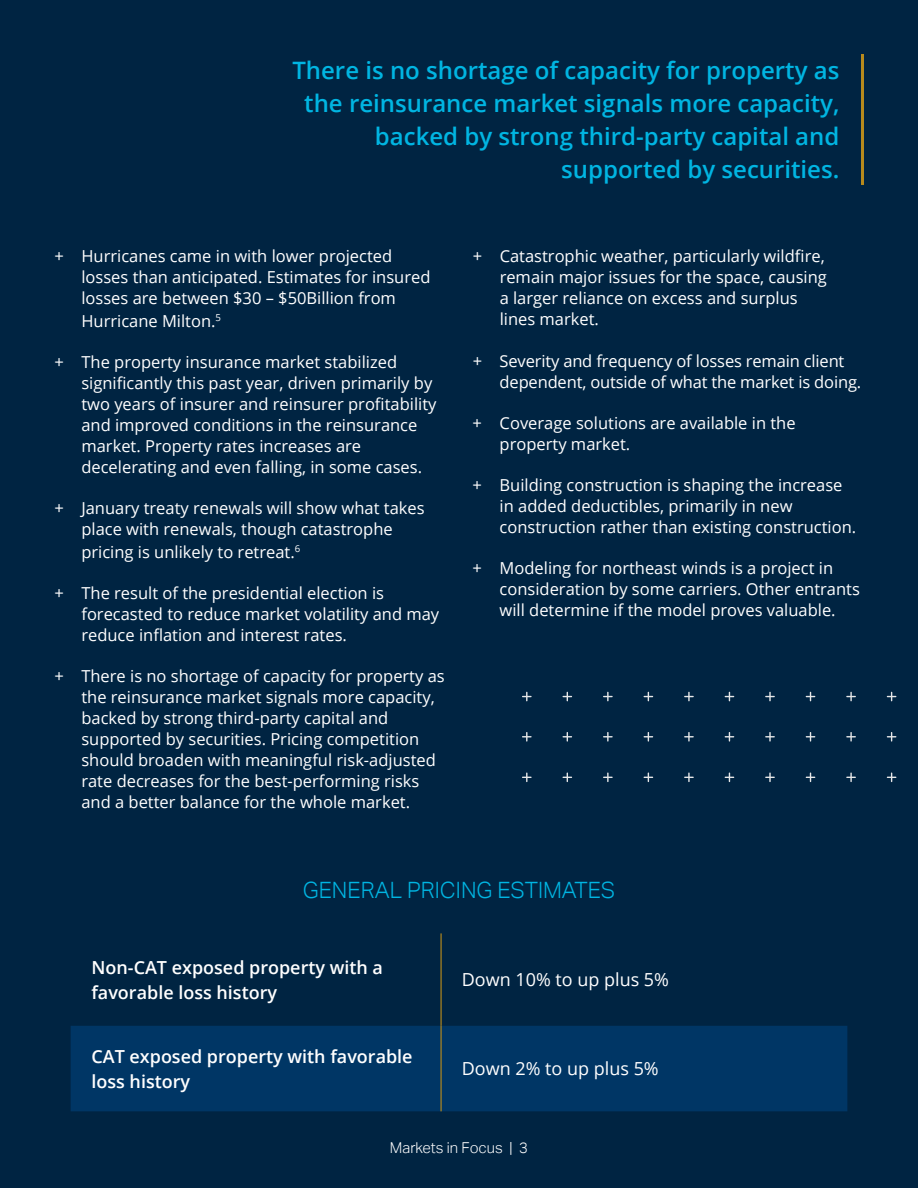
<style>
.page{position:relative;width:918px;height:1188px;background:#002442}
.page>*{position:absolute;margin:0;border:0;box-sizing:border-box;transform-origin:0 0}
.t1{font:600 24px/33px "Open Sans";color:#00b5e2;text-align:right}
.t2{font:300 22.5px "Aktiv Grotesk";color:#00b5e2}
.t3{font:600 18px/25.2px "Open Sans";color:#fff}
.t4{font:18px "Open Sans";color:#fff}
.t5{font:16.5px/21px "Open Sans";color:#fff}
.t6{font:300 15px "Aktiv Grotesk";color:#fff}
</style>
<div class="page">
<div style="left:71px;top:1026px;width:776px;height:85px;background:#003665"></div>
<hr style="left:440px;top:933px;width:2px;height:93px;background:#b78a1c">
<hr style="left:440px;top:1026px;width:2px;height:85px;background:#b78a1c">
<svg style="left:522px;top:692px;width:10px;height:9px"></svg>
<svg style="left:563px;top:692px;width:9px;height:9px"></svg>
<svg style="left:603px;top:692px;width:10px;height:9px"></svg>
<svg style="left:644px;top:692px;width:9px;height:9px"></svg>
<svg style="left:684px;top:692px;width:10px;height:9px"></svg>
<svg style="left:725px;top:692px;width:9px;height:9px"></svg>
<svg style="left:765px;top:692px;width:10px;height:9px"></svg>
<svg style="left:806px;top:692px;width:9px;height:9px"></svg>
<svg style="left:846px;top:692px;width:10px;height:9px"></svg>
<svg style="left:887px;top:692px;width:9px;height:9px"></svg>
<svg style="left:522px;top:732px;width:10px;height:10px"></svg>
<svg style="left:563px;top:732px;width:9px;height:10px"></svg>
<svg style="left:603px;top:732px;width:10px;height:10px"></svg>
<svg style="left:644px;top:732px;width:9px;height:10px"></svg>
<svg style="left:684px;top:732px;width:10px;height:10px"></svg>
<svg style="left:725px;top:732px;width:9px;height:10px"></svg>
<svg style="left:765px;top:732px;width:10px;height:10px"></svg>
<svg style="left:806px;top:732px;width:9px;height:10px"></svg>
<svg style="left:846px;top:732px;width:10px;height:10px"></svg>
<svg style="left:887px;top:732px;width:9px;height:10px"></svg>
<svg style="left:522px;top:773px;width:10px;height:9px"></svg>
<svg style="left:563px;top:773px;width:9px;height:9px"></svg>
<svg style="left:603px;top:773px;width:10px;height:9px"></svg>
<svg style="left:644px;top:773px;width:9px;height:9px"></svg>
<svg style="left:684px;top:773px;width:10px;height:9px"></svg>
<svg style="left:725px;top:773px;width:9px;height:9px"></svg>
<svg style="left:765px;top:773px;width:10px;height:9px"></svg>
<svg style="left:806px;top:773px;width:9px;height:9px"></svg>
<svg style="left:846px;top:773px;width:10px;height:9px"></svg>
<svg style="left:887px;top:773px;width:9px;height:9px"></svg>
<hr style="left:861px;top:54px;width:3px;height:131px;background:#b78a1c">
<h1 class="t1" style="left:292px;top:54px;width:549px">There is no shortage of capacity for property as the reinsurance market signals more capacity, backed by strong third-party capital and supported by securities.</h1>
<p class="t5" style="left:81px;top:245px;width:351px;text-indent:-27px">+ Hurricanes came in with lower projected losses than anticipated. Estimates for insured losses are between $30 – $50Billion from</p>
<p class="t5" style="left:81px;top:310px;width:141px">Hurricane Milton.<sup>5</sup></p>
<p class="t5" style="left:81px;top:351px;width:357px;text-indent:-27px">+ The property insurance market stabilized significantly this past year, driven primarily by two years of insurer and reinsurer profitability and improved conditions in the reinsurance market. Property rates increases are decelerating and even falling, in some cases.</p>
<p class="t5" style="left:54px;top:497px;width:372px;text-align:center">+ January treaty renewals will show what takes place with renewals, though catastrophe</p>
<p class="t5" style="left:81px;top:541px;width:220px">pricing is unlikely to retreat.<sup>6</sup></p>
<p class="t5" style="left:81px;top:582px;width:359px;text-indent:-27px">+ The result of the presidential election is forecasted to reduce market volatility and may reduce inflation and interest rates.</p>
<p class="t5" style="left:81px;top:665px;width:365px;text-indent:-27px">+ There is no shortage of capacity for property as the reinsurance market signals more capacity, backed by strong third-party capital and supported by securities. Pricing competition should broaden with meaningful risk-adjusted rate decreases for the best-performing risks and a better balance for the whole market.</p>
<p class="t5" style="left:500px;top:245px;width:329px;text-indent:-27px">+ Catastrophic weather, particularly wildfire, remain major issues for the space, causing a larger reliance on excess and surplus lines market.</p>
<p class="t5" style="left:500px;top:350px;width:363px;text-indent:-27px">+ Severity and frequency of losses remain client dependent, outside of what the market is doing.</p>
<p class="t5" style="left:500px;top:412px;width:298px;text-indent:-27px">+ Coverage solutions are available in the property market.</p>
<p class="t5" style="left:500px;top:474px;width:358px;text-indent:-27px">+ Building construction is shaping the increase in added deductibles, primarily in new construction rather than existing construction.</p>
<p class="t5" style="left:500px;top:557px;width:362px;text-indent:-27px">+ Modeling for northeast winds is a project in consideration by some carriers. Other entrants will determine if the model proves valuable.</p>
<h2 class="t2" style="left:303px;top:877px;width:314px">GENERAL PRICING ESTIMATES</h2>
<p class="t3" style="left:91px;top:954px;width:293px">Non-CAT exposed property with a favorable loss history</p>
<p class="t3" style="left:91px;top:1043px;width:323px">CAT exposed property with favorable loss history</p>
<p class="t4" style="left:462px;top:968px;width:209px">Down 10% to up plus 5%</p>
<p class="t4" style="left:462px;top:1057px;width:198px">Down 2% to up plus 5%</p>
<p class="t6" style="left:390px;top:1139px;width:140px">Markets in Focus | 3</p>
</div>
